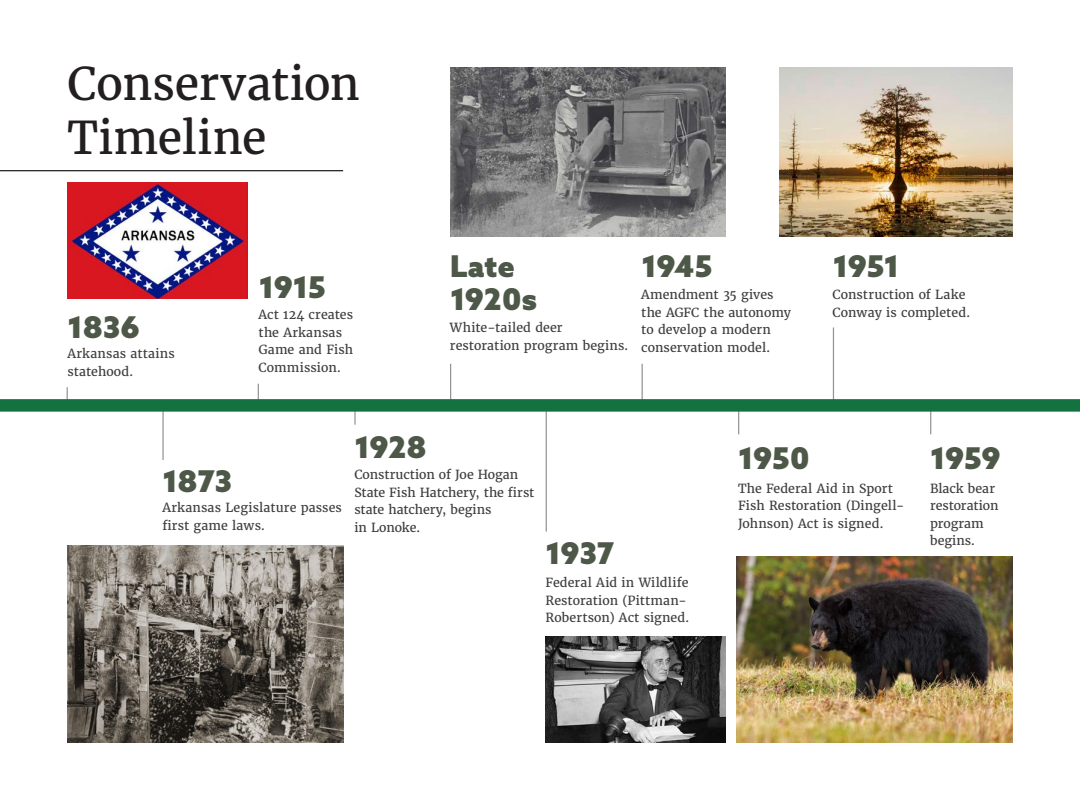
<style>
.page{position:relative;width:1080px;height:810px;background:#fff}
.page>*{position:absolute;margin:0;border:0;box-sizing:border-box;transform-origin:0 0}
.t1{font:45px "Merriweather";letter-spacing:-.005em;color:#231f20}
.t2{font:900 30px "Azo Sans";letter-spacing:-.01em;color:#4e5848}
.t3{font:12.5px/17.5px "Merriweather";letter-spacing:.005em;color:#3e3e3f}
</style>
<div class="page">
<svg style="left:67px;top:387px;width:1px;height:12px"></svg>
<svg style="left:258px;top:384px;width:1px;height:15px"></svg>
<hr style="left:642px;top:364px;width:1px;height:41px;background:#939598">
<hr style="left:450px;top:364px;width:1px;height:41px;background:#939598">
<hr style="left:833px;top:327px;width:1px;height:78px;background:#939598">
<hr style="left:162px;top:405px;width:2px;height:55px;background:#939598">
<hr style="left:354px;top:405px;width:2px;height:20px;background:#939598">
<svg style="left:738px;top:412px;width:1px;height:22px"></svg>
<svg style="left:930px;top:412px;width:1px;height:22px"></svg>
<hr style="left:546px;top:405px;width:1px;height:127px;background:#939598">
<div style="left:0;top:399px;width:1080px;height:13px;background:#147240"></div>
<hr style="left:0;top:170px;width:343px;height:1px;background:#231f20">
<img style="left:68px;top:545px;width:275px;height:197px">
<img style="left:450px;top:68px;width:276px;height:168px">
<img style="left:546px;top:637px;width:180px;height:105px">
<img style="left:68px;top:182px;width:179px;height:117px">
<img style="left:737px;top:556px;width:275px;height:186px">
<img style="left:779px;top:68px;width:234px;height:168px">
<p class="t1" style="left:68px;top:56px;width:294px">Conservation</p>
<p class="t1" style="left:68px;top:110px;width:200px">Timeline</p>
<p class="t2" style="left:68px;top:307px;width:74px">1836</p>
<p class="t3" style="left:68px;top:345px;width:109px">Arkansas attains statehood.</p>
<p class="t2" style="left:259px;top:268px;width:68px">1915</p>
<p class="t3" style="left:259px;top:306px;width:96px">Act 124 creates the Arkansas<br>Game and Fish<br>Commission.</p>
<p class="t2" style="left:450px;top:246px;width:66px">Late</p>
<p class="t2" style="left:642px;top:246px;width:72px">1945</p>
<p class="t2" style="left:450px;top:279px;width:89px">1920s</p>
<p class="t3" style="left:641px;top:286px;width:151px">Amendment 35 gives the AGFC the autonomy to develop a modern conservation model.</p>
<p class="t3" style="left:450px;top:319px;width:180px">White-tailed deer restoration program begins.</p>
<p class="t2" style="left:833px;top:246px;width:68px">1951</p>
<p class="t3" style="left:832px;top:286px;width:139px">Construction of Lake<br>Conway is completed.</p>
<p class="t2" style="left:162px;top:461px;width:71px">1873</p>
<p class="t3" style="left:162px;top:499px;width:181px">Arkansas Legislature passes first game laws.</p>
<p class="t2" style="left:354px;top:428px;width:74px">1928</p>
<p class="t3" style="left:354px;top:466px;width:182px">Construction of Joe Hogan<br>State Fish Hatchery, the first state hatchery, begins</p>
<p class="t3" style="left:354px;top:519px;width:68px">in Lonoke.</p>
<p class="t2" style="left:546px;top:533px;width:70px">1937</p>
<p class="t3" style="left:546px;top:574px;width:145px">Federal Aid in Wildlife<br>Restoration (Pittman-<br>Robertson) Act signed.</p>
<p class="t2" style="left:738px;top:439px;width:73px">1950</p>
<p class="t2" style="left:930px;top:439px;width:72px">1959</p>
<p class="t3" style="left:738px;top:480px;width:168px">The Federal Aid in Sport<br>Fish Restoration (Dingell-<br>Johnson) Act is signed.</p>
<p class="t3" style="left:930px;top:480px;width:70px">Black bear restoration program begins.</p>
</div>
